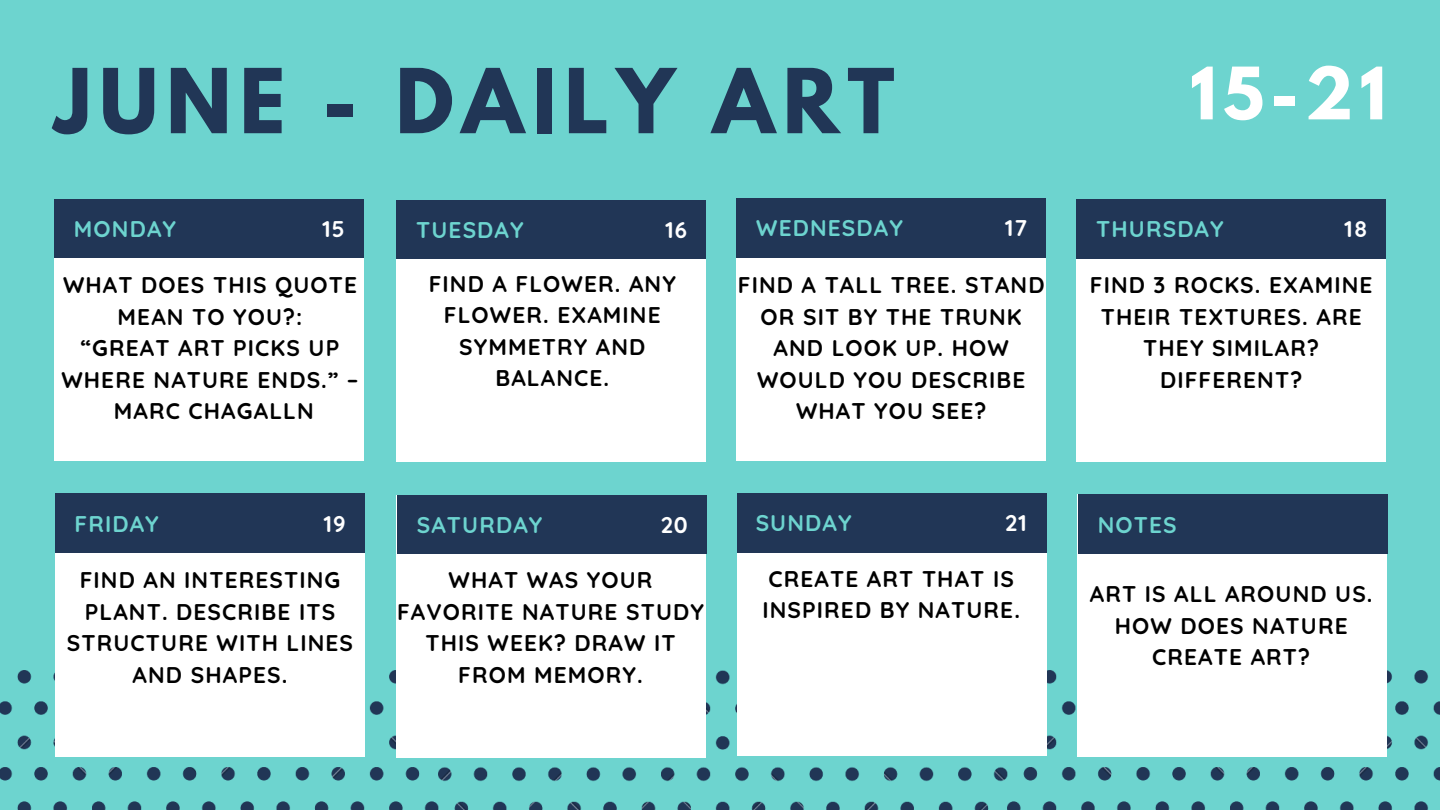
<style>
.page{position:relative;width:1440px;height:810px;background:#6dd4cf}
.page>*{position:absolute;margin:0;border:0;box-sizing:border-box;transform-origin:0 0}
.t1{font:700 79.2px "League Spartan";letter-spacing:.1em;color:#213656}
.t2{font:700 64px "League Spartan";color:#fff}
.t3{font:700 22.6px/31.5px "Quicksand";letter-spacing:.05em;color:#000;text-align:center}
.t4{font:700 22.6px "Quicksand";letter-spacing:.05em;color:#6dd4cf}
.t5{font:700 22.6px "Quicksand";letter-spacing:.05em;color:#fff}
</style>
<div class="page">
<div style="left:54px;top:199px;width:310px;height:262px;background:#fff"></div>
<div style="left:396px;top:200px;width:309px;height:262px;background:#fff"></div>
<div style="left:736px;top:199px;width:310px;height:261px;background:#fff"></div>
<div style="left:1077px;top:200px;width:309px;height:261px;background:#fff"></div>
<img style="left:0;top:671px;width:1440px;height:139px">
<div style="left:55px;top:495px;width:310px;height:261px;background:#fff"></div>
<div style="left:397px;top:495px;width:309px;height:262px;background:#fff"></div>
<div style="left:737px;top:494px;width:310px;height:262px;background:#fff"></div>
<div style="left:1077px;top:495px;width:310px;height:262px;background:#fff"></div>
<div style="left:54px;top:199px;width:310px;height:59px;background:#213656"></div>
<div style="left:396px;top:200px;width:310px;height:59px;background:#213656"></div>
<div style="left:736px;top:199px;width:310px;height:58px;background:#213656"></div>
<div style="left:1076px;top:200px;width:310px;height:58px;background:#213656"></div>
<div style="left:55px;top:494px;width:309px;height:58px;background:#213656"></div>
<div style="left:397px;top:495px;width:310px;height:59px;background:#213656"></div>
<div style="left:737px;top:494px;width:310px;height:58px;background:#213656"></div>
<div style="left:1078px;top:495px;width:310px;height:58px;background:#213656"></div>
<h1 class="t1" style="left:54px;top:62px;width:842px">JUNE - DAILY ART</h1>
<h2 class="t2" style="left:1190px;top:62px;width:197px">15-21</h2>
<p class="t4" style="left:74px;top:214px;width:104px">MONDAY</p>
<p class="t5" style="left:323px;top:214px;width:24px">15</p>
<p class="t4" style="left:416px;top:215px;width:109px">TUESDAY</p>
<p class="t5" style="left:666px;top:215px;width:23px">16</p>
<p class="t4" style="left:756px;top:214px;width:148px">WEDNESDAY</p>
<p class="t5" style="left:1005px;top:214px;width:24px">17</p>
<p class="t4" style="left:1096px;top:215px;width:129px">THURSDAY</p>
<p class="t5" style="left:1345px;top:215px;width:24px">18</p>
<p class="t3" style="left:61px;top:269px;width:299px">WHAT DOES THIS QUOTE<br>MEAN TO YOU?:<br>“GREAT ART PICKS UP<br>WHERE NATURE ENDS.” –<br>MARC CHAGALLN</p>
<p class="t3" style="left:429px;top:268px;width:249px">FIND A FLOWER. ANY<br>FLOWER. EXAMINE<br>SYMMETRY AND<br>BALANCE.</p>
<p class="t3" style="left:738px;top:269px;width:308px">FIND A TALL TREE. STAND<br>OR SIT BY THE TRUNK<br>AND LOOK UP. HOW<br>WOULD YOU DESCRIBE<br>WHAT YOU SEE?</p>
<p class="t3" style="left:1090px;top:269px;width:284px">FIND 3 ROCKS. EXAMINE<br>THEIR TEXTURES. ARE<br>THEY SIMILAR?<br>DIFFERENT?</p>
<p class="t4" style="left:74px;top:509px;width:86px">FRIDAY</p>
<p class="t5" style="left:324px;top:509px;width:23px">19</p>
<p class="t4" style="left:417px;top:511px;width:127px">SATURDAY</p>
<p class="t5" style="left:661px;top:511px;width:29px">20</p>
<p class="t4" style="left:756px;top:509px;width:97px">SUNDAY</p>
<p class="t5" style="left:1005px;top:509px;width:23px">21</p>
<p class="t4" style="left:1098px;top:510px;width:80px">NOTES</p>
<p class="t3" style="left:67px;top:564px;width:288px">FIND AN INTERESTING<br>PLANT. DESCRIBE ITS<br>STRUCTURE WITH LINES<br>AND SHAPES.</p>
<p class="t3" style="left:397px;top:564px;width:308px">WHAT WAS YOUR<br>FAVORITE NATURE STUDY<br>THIS WEEK? DRAW IT<br>FROM MEMORY.</p>
<p class="t3" style="left:762px;top:562px;width:259px;text-align:left">CREATE ART THAT IS<br>INSPIRED BY NATURE.</p>
<p class="t3" style="left:1090px;top:578px;width:284px">ART IS ALL AROUND US.<br>HOW DOES NATURE<br>CREATE ART?</p>
</div>
